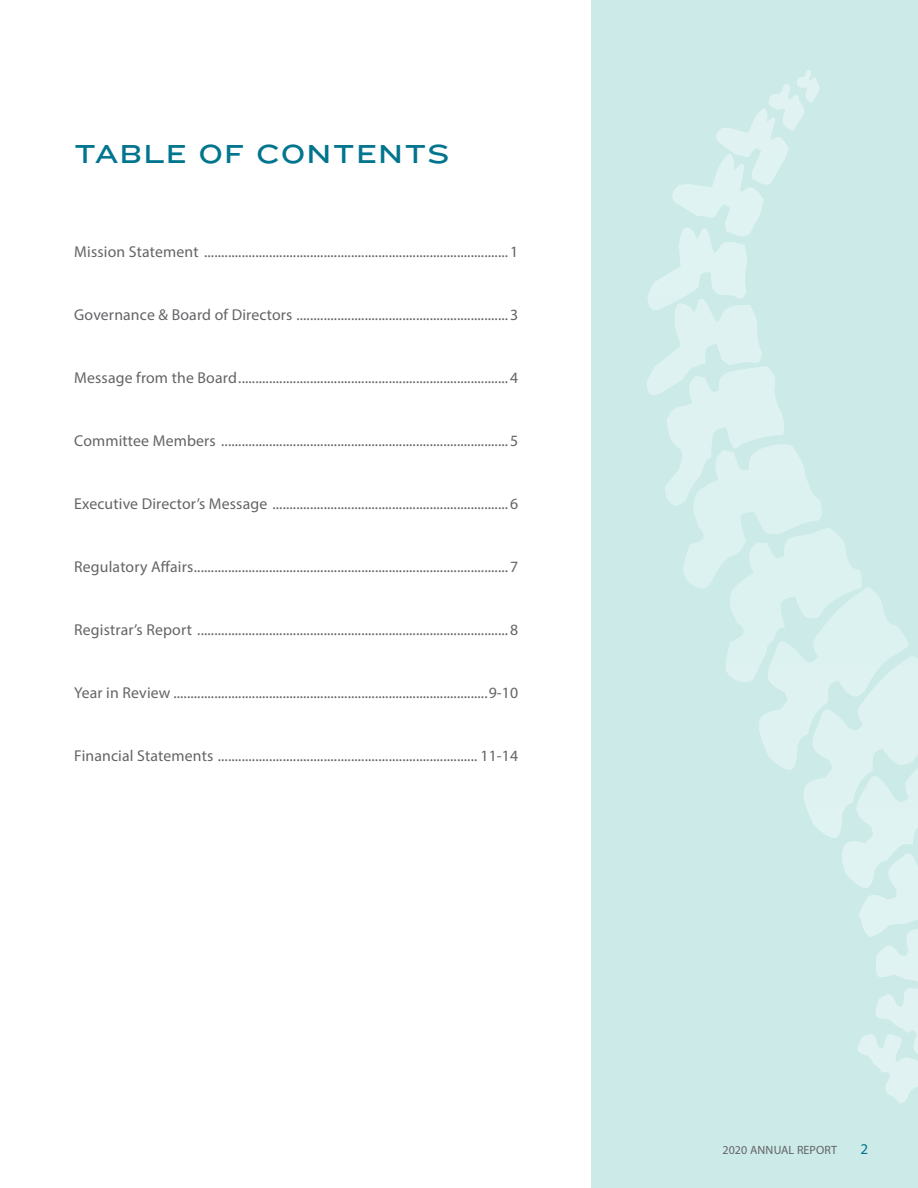
<style>
.page{position:relative;width:918px;height:1188px;background:#fff}
.page>*{position:absolute;margin:0;border:0;box-sizing:border-box;transform-origin:0 0}
.t1{font:27px "Knockout 34 Junior Sumo";letter-spacing:.06em;color:#00758d}
.t2{font:15.75px "Myriad Pro";letter-spacing:.01em;color:#636466}
.t3{font:15px "Myriad Pro";color:#00758d}
.t4{font:12px "Myriad Pro";letter-spacing:.01em;color:#636466}
</style>
<div class="page">
<svg style="left:592px;top:0;width:326px;height:1188px;background:#cfebe9"></svg>
<svg style="left:647px;top:70px;width:174px;height:241px;background:#d1ecea"></svg>
<h1 class="t1" style="left:74px;top:135px;width:376px">TABLE OF CONTENTS</h1>
<p class="t2" style="left:74px;top:242px;width:445px">Mission Statement ......................................................................................... 1</p>
<p class="t2" style="left:74px;top:305px;width:445px">Governance &amp; Board of Directors .............................................................. 3</p>
<p class="t2" style="left:74px;top:368px;width:445px">Message from the Board............................................................................... 4</p>
<p class="t2" style="left:74px;top:431px;width:445px">Committee Members .................................................................................... 5</p>
<p class="t2" style="left:74px;top:494px;width:445px">Executive Director’s Message ..................................................................... 6</p>
<p class="t2" style="left:74px;top:557px;width:445px">Regulatory Affairs............................................................................................7</p>
<p class="t2" style="left:74px;top:620px;width:445px">Registrar’s Report ...........................................................................................8</p>
<p class="t2" style="left:74px;top:683px;width:446px">Year in Review ............................................................................................9-10</p>
<p class="t2" style="left:74px;top:746px;width:445px">Financial Statements ............................................................................ 11-14</p>
<p class="t4" style="left:722px;top:1142px;width:116px">2020 ANNUAL REPORT</p>
<p class="t3" style="left:861px;top:1140px;width:9px">2</p>
</div>
